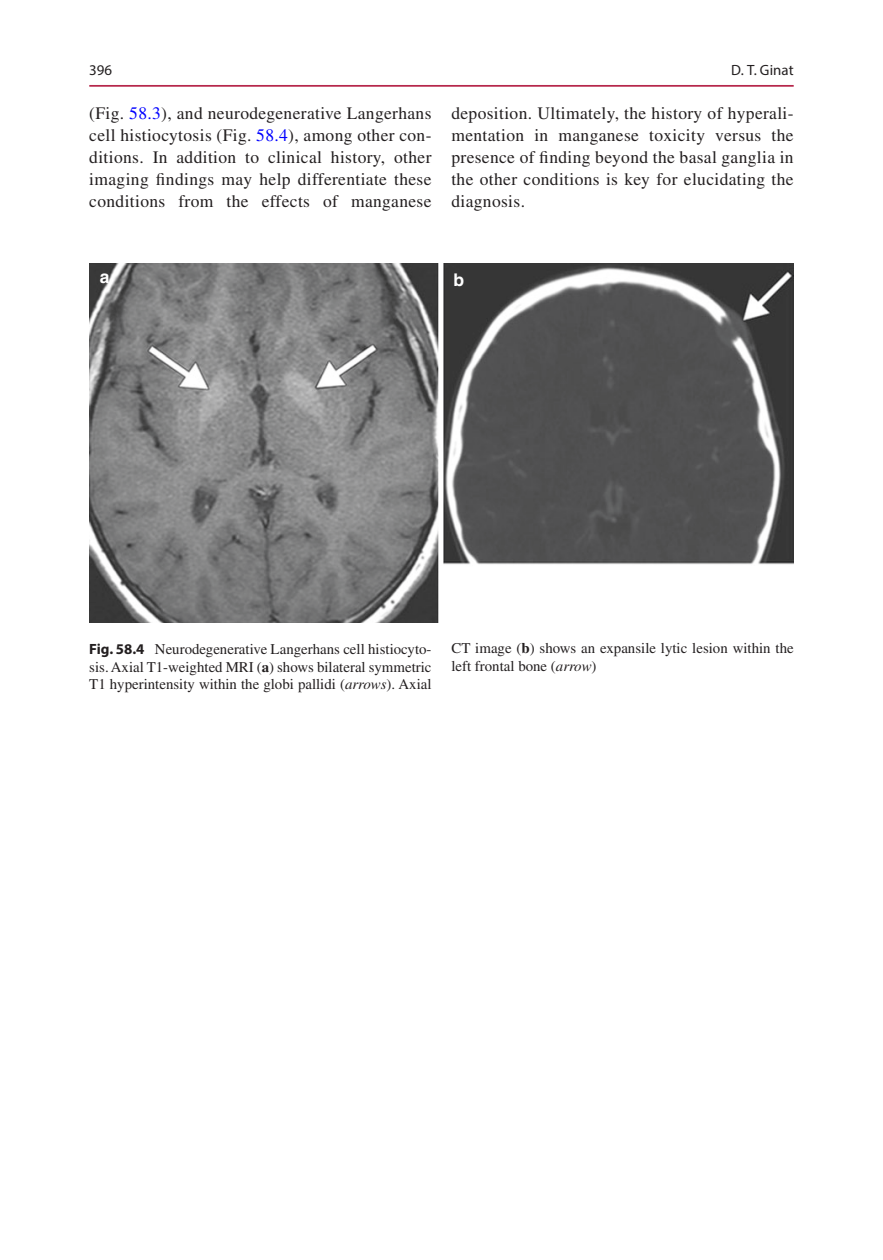
<style>
.page{position:relative;width:883px;height:1260px;background:#fff}
.page>*{position:absolute;margin:0;border:0;box-sizing:border-box;transform-origin:0 0}
.Text_flush{font:17.5px/21.9px "Times LT Std";letter-spacing:.02em;color:#231f20;text-align:justify}
.t1{font:17.5px "Helvetica Bold 2";color:#fff}
.t2{font:14.88px/17.5px "Times LT Std";color:#231f20;text-align:justify}
.t3{font:14.88px "Myriad Pro";letter-spacing:.005em;color:#231f20}
.s1{color:#00f}
.s2{font-family:"Myriad Pro";font-weight:700}
.s3{font-weight:700}
.s4{font-style:italic}
</style>
<div class="page">
<img style="left:90px;top:263px;width:703px;height:360px">
<hr style="left:89px;top:85px;width:705px;height:2px;background:#b6274b">
<p class="t3" style="left:731px;top:61px;width:64px">D. T. Ginat</p>
<p class="t3" style="left:89px;top:61px;width:24px">396</p>
<p class="Text_flush" style="left:89px;top:102px;width:344px">(Fig. <span class="s1">58.3</span>), and neurodegenerative Langerhans cell histiocytosis (Fig. <span class="s1">58.4</span>), among other con&shy;ditions. In addition to clinical history, other imaging findings may help differentiate these conditions from the effects of manganese</p>
<p class="Text_flush" style="left:451px;top:102px;width:344px">deposition. Ultimately, the history of hyperali&shy;mentation in manganese toxicity versus the presence of finding beyond the basal ganglia in the other conditions is key for elucidating the diagnosis.</p>
<p class="t1" style="left:100px;top:266px;width:11px">a</p>
<p class="t1" style="left:453px;top:269px;width:12px">b</p>
<p class="t2" style="left:89px;top:640px;width:344px"><span class="s2">Fig. 58.4</span> Neurodegenerative Langerhans cell histiocyto&shy;sis. Axial T1-weighted MRI (<span class="s3">a</span>) shows bilateral symmetric T1 hyperintensity within the globi pallidi (<span class="s4">arrows</span>). Axial</p>
<p class="t2" style="left:451px;top:639px;width:344px">CT image (<span class="s3">b</span>) shows an expansile lytic lesion within the left frontal bone (<span class="s4">arrow</span>)</p>
</div>
